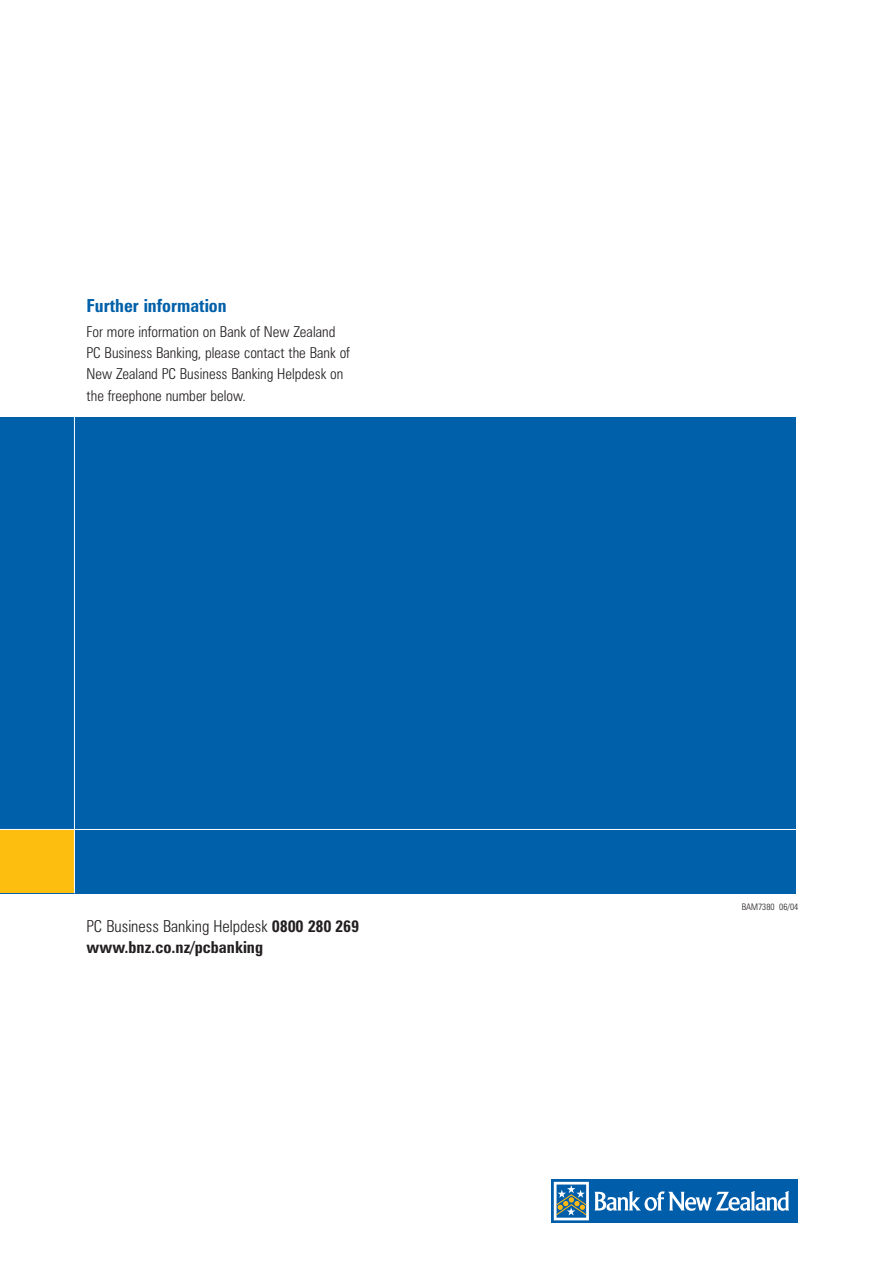
<style>
.page{position:relative;width:893px;height:1262px;background:#fff}
.page>*{position:absolute;margin:0;border:0;box-sizing:border-box;transform-origin:0 0}
.t1{font:700 condensed 18px "Zurich BT";color:#0060a9}
.t2{font:700 condensed 16.5px/21px "Zurich BT";color:#231f20}
.t3{font:300 condensed 15px/21px "Zurich BT";color:#231f20}
.t4{font:300 condensed 9px "Zurich BT";color:#231f20}
.s1{font-weight:300}
</style>
<div class="page">
<div style="left:0;top:417px;width:795px;height:476px;background:#0060a9"></div>
<div style="left:0;top:829px;width:74px;height:64px;background:#febe10"></div>
<hr style="left:0;top:829px;width:829px;height:1px;background:#fff">
<hr style="left:74px;top:417px;width:1px;height:476px;background:#fff">
<div style="left:551px;top:1179px;width:246px;height:43px;background:#005daa"></div>
<svg style="left:553px;top:1181px;width:236px;height:39px"></svg>
<p class="t1" style="left:87px;top:299px;width:142px">Further information</p>
<p class="t3" style="left:87px;top:323px;width:265px">For more information on Bank of New Zealand PC Business Banking, please contact the Bank of New Zealand PC Business Banking Helpdesk on the freephone number below.</p>
<p class="t2" style="left:87px;top:918px;width:274px"><span class="s1">PC Business Banking Helpdesk</span> 0800 280 269 www.bnz.co.nz/pcbanking</p>
<p class="t4" style="left:741px;top:903px;width:58px">BAM7380 06/04</p>
</div>
